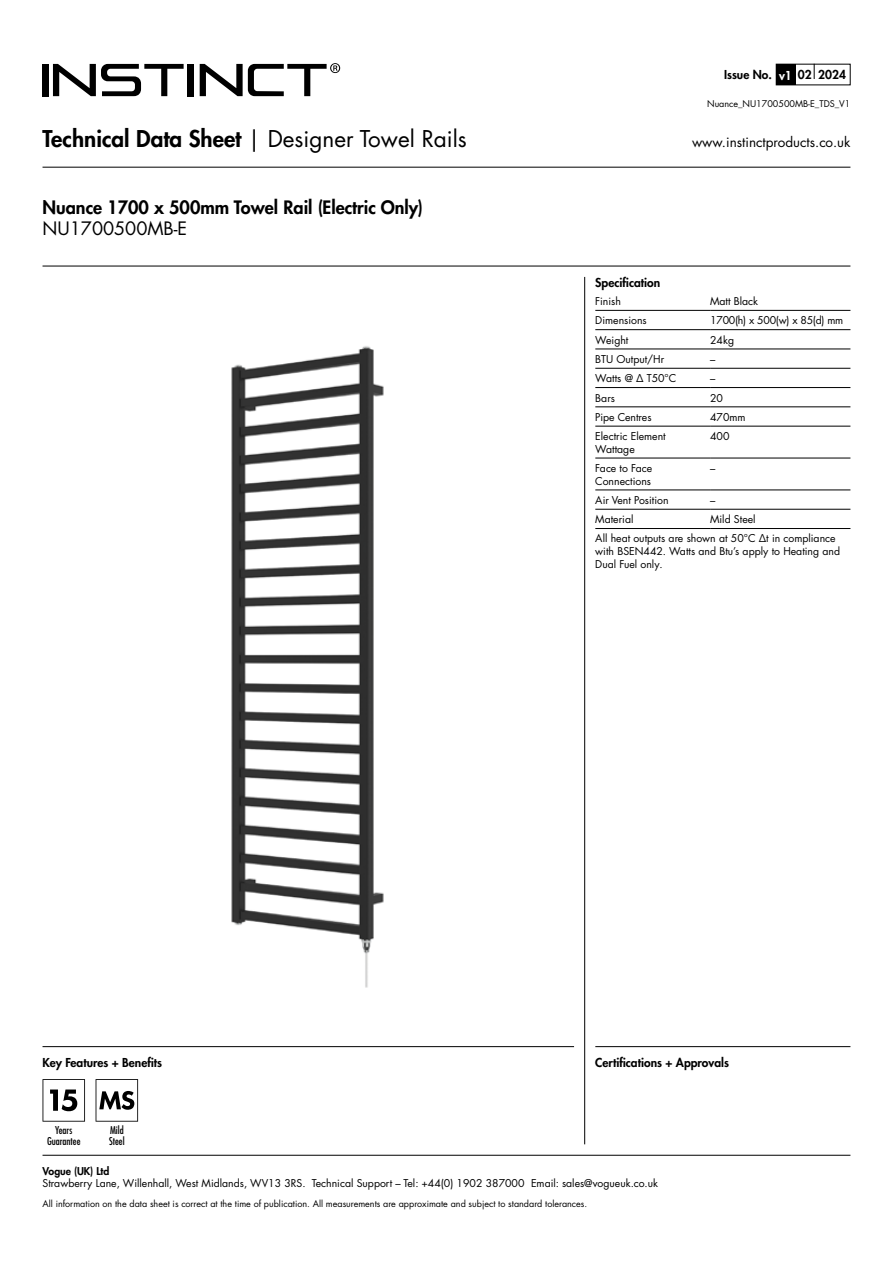
<style>
.page{position:relative;width:893px;height:1263px;background:#fff}
.page>*{position:absolute;margin:0;border:0;box-sizing:border-box;transform-origin:0 0}
.t1{font:22.5px "Futura LT Pro";color:#000}
.t2{font:800 18px "Futura LT Pro";color:#000}
.t3{font:18px "Futura LT Pro";color:#000}
.t4{font:13.5px "Futura LT Pro";color:#000}
.t5{font:800 12px "Futura LT Pro";color:#000}
.t6{font:10.5px/12.6px "Futura LT Pro";color:#000}
.t7{font:500 condensed 10.5px/10.5px "Futura LT Pro";color:#000;text-align:center}
.t8{font:10.5px "Futura LT Pro";letter-spacing:-.02em;color:#000}
.t9{font:800 10.5px "Futura LT Pro";color:#000}
.t10{font:9px "Futura LT Pro";color:#000}
.s1{color:#fff}
.s2{font-weight:800}
</style>
<div class="page">
<div style="left:43px;top:64px;width:6px;height:32px;background:#000"></div>
<div style="left:188px;top:64px;width:6px;height:32px;background:#000"></div>
<svg style="left:200px;top:63px;width:140px;height:33px"></svg>
<svg style="left:53px;top:64px;width:131px;height:32px"></svg>
<div style="left:776px;top:64px;width:19px;height:21px;background:#000"></div>
<svg style="left:814px;top:64px;width:1px;height:15px"></svg>
<hr style="left:43px;top:1155px;width:807px;height:1px;background:#000">
<hr style="left:43px;top:1046px;width:531px;height:1px;background:#000">
<hr style="left:595px;top:1046px;width:255px;height:1px;background:#000">
<hr style="left:43px;top:167px;width:807px;height:1px;background:#000">
<hr style="left:43px;top:266px;width:807px;height:1px;background:#000">
<hr style="left:584px;top:277px;width:1px;height:867px;background:#000">
<svg style="left:96px;top:1079px;width:42px;height:42px"></svg>
<hr style="left:595px;top:310px;width:115px;height:1px;background:#000">
<hr style="left:710px;top:310px;width:140px;height:1px;background:#000">
<hr style="left:595px;top:329px;width:115px;height:1px;background:#000">
<hr style="left:710px;top:329px;width:140px;height:1px;background:#000">
<hr style="left:595px;top:349px;width:115px;height:1px;background:#000">
<hr style="left:710px;top:349px;width:140px;height:1px;background:#000">
<hr style="left:595px;top:368px;width:115px;height:1px;background:#000">
<hr style="left:710px;top:368px;width:140px;height:1px;background:#000">
<hr style="left:595px;top:387px;width:115px;height:1px;background:#000">
<hr style="left:710px;top:387px;width:140px;height:1px;background:#000">
<hr style="left:595px;top:407px;width:115px;height:1px;background:#000">
<hr style="left:710px;top:407px;width:140px;height:1px;background:#000">
<hr style="left:595px;top:426px;width:115px;height:1px;background:#000">
<hr style="left:710px;top:426px;width:140px;height:1px;background:#000">
<hr style="left:595px;top:458px;width:115px;height:1px;background:#000">
<hr style="left:710px;top:458px;width:140px;height:1px;background:#000">
<hr style="left:595px;top:490px;width:115px;height:1px;background:#000">
<hr style="left:710px;top:490px;width:140px;height:1px;background:#000">
<hr style="left:595px;top:509px;width:115px;height:1px;background:#000">
<hr style="left:710px;top:509px;width:140px;height:1px;background:#000">
<hr style="left:595px;top:528px;width:115px;height:1px;background:#000">
<hr style="left:710px;top:528px;width:140px;height:1px;background:#000">
<img style="left:231px;top:346px;width:153px;height:642px">
<svg style="left:43px;top:1079px;width:42px;height:42px"></svg>
<p class="t5" style="left:724px;top:66px;width:123px">Issue No. <span class="s1">v1</span> 02 2024</p>
<p class="t10" style="left:707px;top:98px;width:145px">Nuance_NU1700500MB-E_TDS_V1</p>
<h1 class="t1" style="left:43px;top:123px;width:426px"><span class="s2">Technical Data Sheet</span> | Designer Towel Rails</h1>
<p class="t4" style="left:692px;top:132px;width:160px">www.instinctproducts.co.uk</p>
<h2 class="t2" style="left:43px;top:193px;width:382px">Nuance 1700 x 500mm Towel Rail (Electric Only)</h2>
<h2 class="t3" style="left:43px;top:216px;width:146px">NU1700500MB-E</h2>
<p class="t5" style="left:595px;top:273px;width:66px">Specification</p>
<p class="t6" style="left:595px;top:295px;width:27px">Finish</p>
<p class="t6" style="left:710px;top:295px;width:50px">Matt Black</p>
<p class="t6" style="left:595px;top:314px;width:53px">Dimensions</p>
<p class="t8" style="left:710px;top:313px;width:135px">1700(h) x 500(w) x 85(d) mm</p>
<p class="t6" style="left:595px;top:333px;width:35px">Weight</p>
<p class="t6" style="left:710px;top:333px;width:25px">24kg</p>
<p class="t6" style="left:595px;top:353px;width:70px">BTU Output/Hr</p>
<p class="t6" style="left:710px;top:353px;width:7px">–</p>
<p class="t6" style="left:595px;top:372px;width:83px">Watts @ Δ T50°C</p>
<p class="t6" style="left:710px;top:372px;width:7px">–</p>
<p class="t6" style="left:595px;top:391px;width:21px">Bars</p>
<p class="t6" style="left:710px;top:391px;width:14px">20</p>
<p class="t6" style="left:595px;top:410px;width:58px">Pipe Centres</p>
<p class="t6" style="left:710px;top:410px;width:37px">470mm</p>
<p class="t6" style="left:595px;top:430px;width:72px">Electric Element<br>Wattage</p>
<p class="t6" style="left:710px;top:430px;width:21px">400</p>
<p class="t6" style="left:595px;top:462px;width:58px">Face to Face<br>Connections</p>
<p class="t6" style="left:710px;top:462px;width:7px">–</p>
<p class="t6" style="left:595px;top:494px;width:75px">Air Vent Position</p>
<p class="t6" style="left:710px;top:494px;width:7px">–</p>
<p class="t6" style="left:595px;top:513px;width:40px">Material</p>
<p class="t6" style="left:595px;top:509px;width:242px;line-height:19.4px;text-indent:115px">Mild Steel<br>All heat outputs are shown at 50°C Δt in compliance</p>
<p class="t6" style="left:595px;top:545px;width:246px">with BSEN442. Watts and Btu’s apply to Heating and<br>Dual Fuel only.</p>
<p class="t5" style="left:43px;top:1053px;width:121px">Key Features + Benefits</p>
<p class="t5" style="left:595px;top:1053px;width:135px">Certifications + Approvals</p>
<p class="t7" style="left:47px;top:1125px;width:35px">Years<br>Guarantee</p>
<p class="t7" style="left:109px;top:1125px;width:17px;text-align:left">Mild<br>Steel</p>
<p class="t9" style="left:43px;top:1163px;width:68px">Vogue (UK) Ltd</p>
<p class="t6" style="left:43px;top:1177px;width:617px">Strawberry Lane, Willenhall, West Midlands, WV13 3RS. Technical Support – Tel: +44(0) 1902 387000 Email: sales@vogueuk.co.uk</p>
<p class="t10" style="left:43px;top:1197px;width:546px">All information on the data sheet is correct at the time of publication. All measurements are approximate and subject to standard tolerances.</p>
</div>
